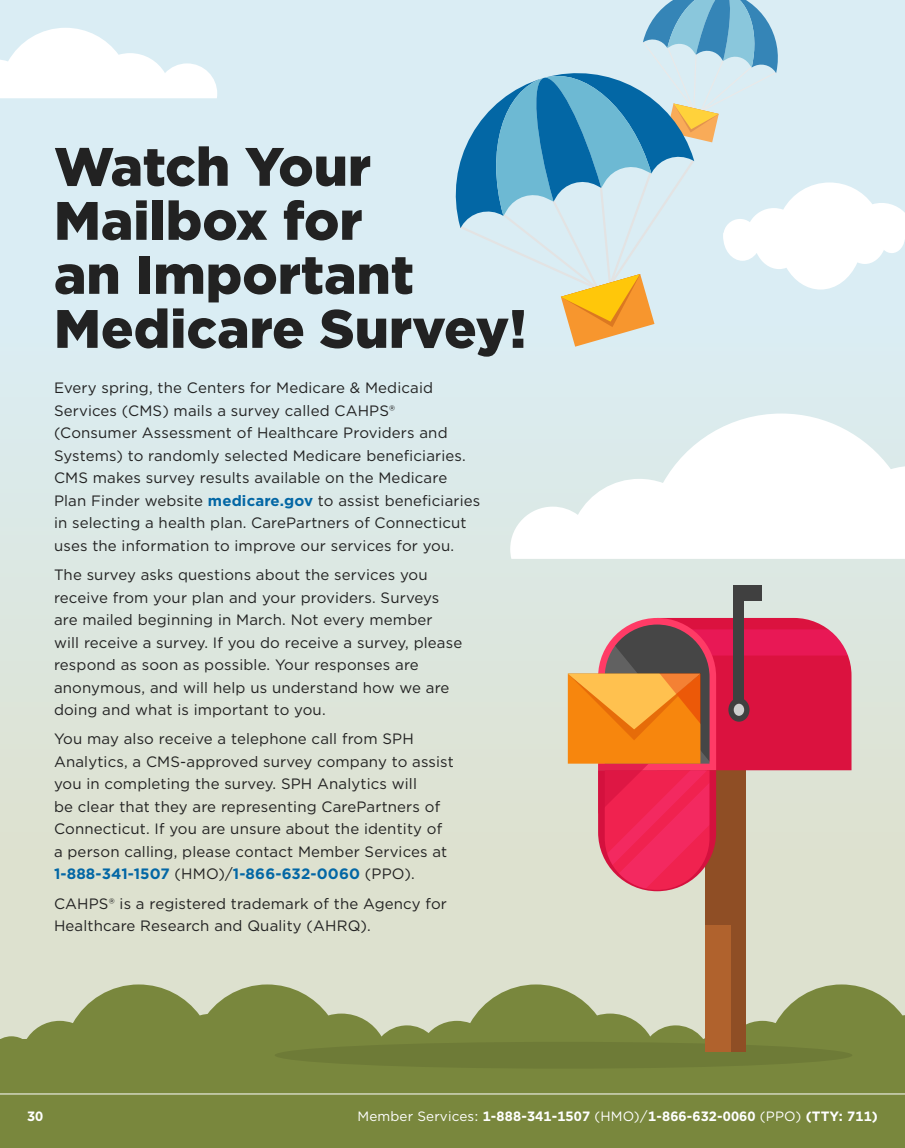
<style>
.page{position:relative;width:905px;height:1148px;background:#fff}
.page>*{position:absolute;margin:0;border:0;box-sizing:border-box;transform-origin:0 0}
.t1{font:900 54px/54px "Gotham";color:#222}
.Body{font:15px/22.5px "Gotham";letter-spacing:.01em;color:#222}
.t2{font:700 13.5px "Gotham";letter-spacing:.01em;color:#fff}
.s1{font-weight:700;color:#0367a5}
.s2{font-weight:400}
</style>
<div class="page">
<div style="left:0;top:0;width:904px;height:1053px;background:linear-gradient(to bottom,#d9f0fd,#dedfca)"></div>
<svg style="left:0;top:28px;width:217px;height:70px"></svg>
<div style="left:0;top:1040px;width:904px;height:108px;background:#79873d"></div>
<svg style="left:0;top:984px;width:904px;height:81px"></svg>
<div style="left:274px;top:1041px;width:578px;height:27px;background:#6e7b37;border-radius:50%"></div>
<div style="left:720px;top:770px;width:25px;height:282px;background:#8f4e25"></div>
<div style="left:705px;top:770px;width:25px;height:282px;background:#b0622d"></div>
<div style="left:705px;top:770px;width:25px;height:154px;background:#8f4e25"></div>
<div style="left:733px;top:585px;width:11px;height:127px;background:#404040"></div>
<div style="left:736px;top:585px;width:25px;height:15px;background:#404040"></div>
<svg style="left:568px;top:618px;width:283px;height:273px;background:#d56966"></svg>
<svg style="left:510px;top:413px;width:394px;height:146px"></svg>
<svg style="left:442px;top:0;width:462px;height:347px;background:#c2dbe3"></svg>
<hr style="left:0;top:1093px;width:904px;height:1px;background:#fff">
<h1 class="t1" style="left:54px;top:139px;width:474px">Watch Your<br>Mailbox for<br>an Important<br>Medicare Survey!</h1>
<p class="Body" style="left:54px;top:376px;width:428px">Every spring, the Centers for Medicare &amp; Medicaid Services (CMS) mails a survey called CAHPS® (Consumer Assessment of Healthcare Providers and Systems) to randomly selected Medicare beneficiaries.<br>CMS makes survey results available on the Medicare Plan Finder website <span class="s1">medicare.gov</span> to assist beneficiaries in selecting a health plan. CarePartners of Connecticut uses the information to improve our services for you.</p>
<p class="Body" style="left:54px;top:563px;width:410px">The survey asks questions about the services you receive from your plan and your providers. Surveys are mailed beginning in March. Not every member<br>will receive a survey. If you do receive a survey, please respond as soon as possible. Your responses are anonymous, and will help us understand how we are doing and what is important to you.</p>
<p class="Body" style="left:54px;top:727px;width:401px">You may also receive a telephone call from SPH Analytics, a CMS-approved survey company to assist you in completing the survey. SPH Analytics will<br>be clear that they are representing CarePartners of Connecticut. If you are unsure about the identity of a person calling, please contact Member Services at <span class="s1">1-888-341-1507</span> (HMO)/<span class="s1">1-866-632-0060</span> (PPO).</p>
<p class="Body" style="left:54px;top:891px;width:394px">CAHPS® is a registered trademark of the Agency for<br>Healthcare Research and Quality (AHRQ).</p>
<p class="t2" style="left:27px;top:1107px;width:18px">30</p>
<p class="t2" style="left:357px;top:1107px;width:522px"><span class="s2">Member Services:</span> 1-888-341-1507 <span class="s2">(HMO)/</span>1-866-632-0060 <span class="s2">(PPO)</span> (TTY: 711)</p>
</div>
